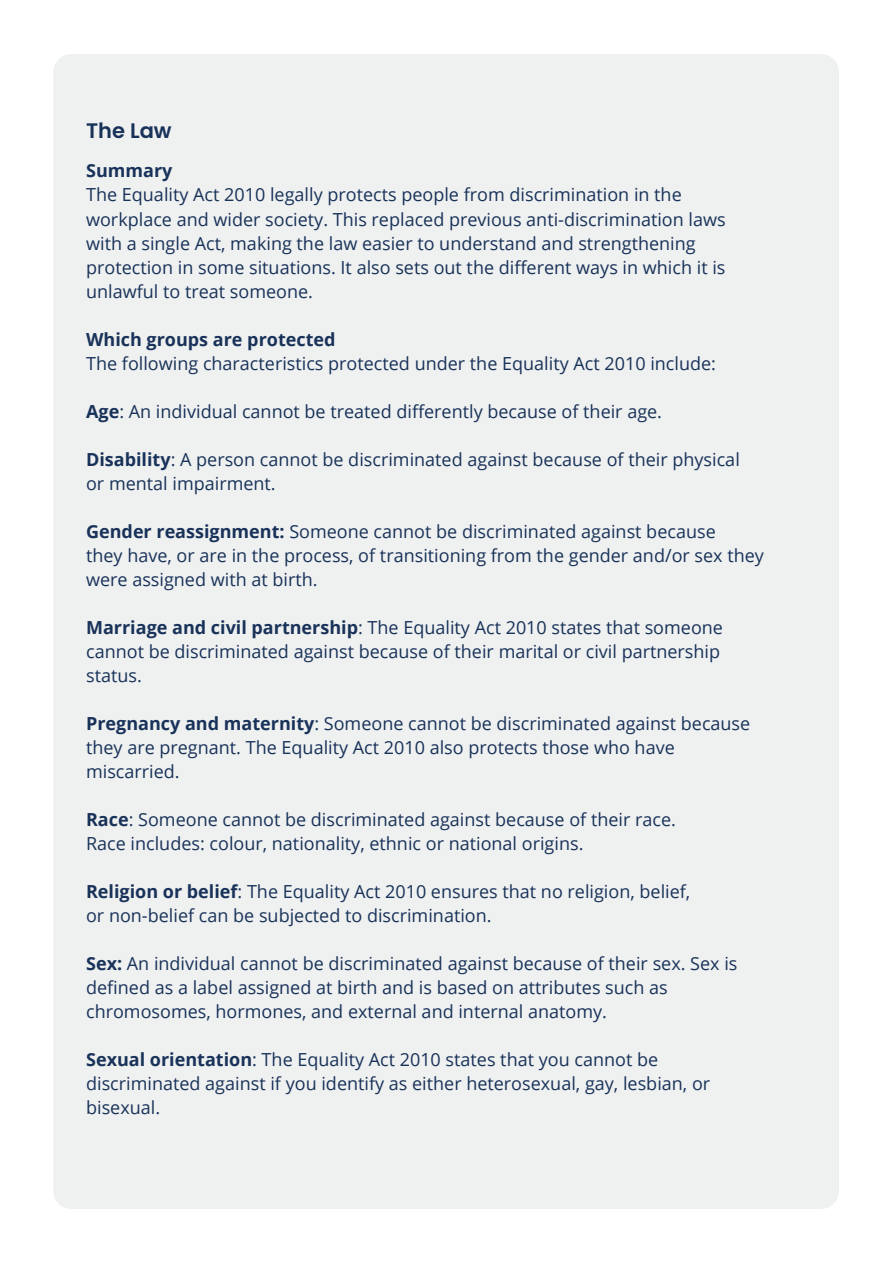
<style>
.page{position:relative;width:893px;height:1263px;background:#fff}
.page>*{position:absolute;margin:0;border:0;box-sizing:border-box;transform-origin:0 0}
.t1{font:600 21px "Poppins";color:#183259}
.t2{font:18px/24px "Open Sans";color:#183259}
.t3{font:700 18px "Open Sans";color:#183259}
.s1{font-weight:700}
</style>
<div class="page">
<div style="left:53px;top:54px;width:786px;height:1155px;background:#eff0f0;border-radius:18px"></div>
<p class="t1" style="left:86px;top:118px;width:87px">The Law</p>
<p class="t3" style="left:86px;top:158px;width:88px">Summary</p>
<p class="t2" style="left:86px;top:182px;width:641px">The Equality Act 2010 legally protects people from discrimination in the workplace and wider society. This replaced previous anti-discrimination laws with a single Act, making the law easier to understand and strengthening protection in some situations. It also sets out the different ways in which it is unlawful to treat someone.</p>
<p class="t3" style="left:86px;top:326px;width:251px">Which groups are protected</p>
<p class="t2" style="left:86px;top:350px;width:631px">The following characteristics protected under the Equality Act 2010 include:</p>
<p class="t2" style="left:86px;top:398px;width:577px"><span class="s1">Age</span>: An individual cannot be treated differently because of their age.</p>
<p class="t2" style="left:86px;top:446px;width:655px"><span class="s1">Disability</span>: A person cannot be discriminated against because of their physical or mental impairment.</p>
<p class="t2" style="left:86px;top:518px;width:679px"><span class="s1">Gender reassignment:</span> Someone cannot be discriminated against because<br>they have, or are in the process, of transitioning from the gender and/or sex they were assigned with at birth.</p>
<p class="t2" style="left:86px;top:614px;width:638px"><span class="s1">Marriage and civil partnership</span>: The Equality Act 2010 states that someone cannot be discriminated against because of their marital or civil partnership status.</p>
<p class="t2" style="left:86px;top:710px;width:666px"><span class="s1">Pregnancy and maternity</span>: Someone cannot be discriminated against because they are pregnant. The Equality Act 2010 also protects those who have miscarried.</p>
<p class="t2" style="left:86px;top:806px;width:591px"><span class="s1">Race</span>: Someone cannot be discriminated against because of their race.<br>Race includes: colour, nationality, ethnic or national origins.</p>
<p class="t2" style="left:86px;top:878px;width:606px"><span class="s1">Religion or belief</span>: The Equality Act 2010 ensures that no religion, belief, or non-belief can be subjected to discrimination.</p>
<p class="t2" style="left:86px;top:950px;width:653px"><span class="s1">Sex:</span> An individual cannot be discriminated against because of their sex. Sex is defined as a label assigned at birth and is based on attributes such as chromosomes, hormones, and external and internal anatomy.</p>
<p class="t2" style="left:86px;top:1046px;width:626px"><span class="s1">Sexual orientation</span>: The Equality Act 2010 states that you cannot be discriminated against if you identify as either heterosexual, gay, lesbian, or bisexual.</p>
</div>
